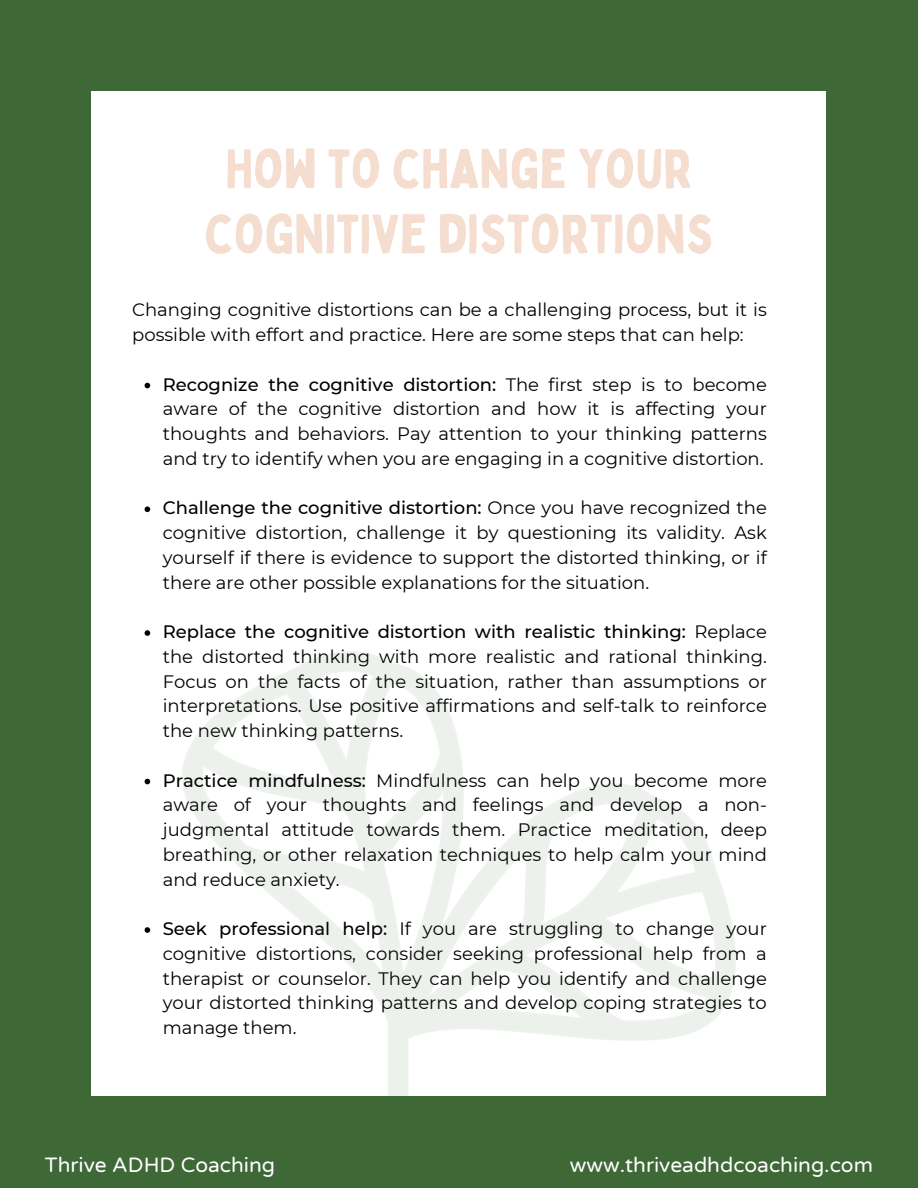
<style>
.page{position:relative;width:918px;height:1188px;background:#3f6837}
.page>*{position:absolute;margin:0;border:0;box-sizing:border-box;transform-origin:0 0}
.t1{font:54px/65.2px "Bobby Jones";color:#f5ddcf;text-align:center}
.t2{font:21px "Varela Round";color:#fff}
.t3{font:18px/24.8px "Montserrat";color:#000;text-align:justify}
.s1{font-weight:500}
</style>
<div class="page">
<div style="left:92px;top:92px;width:734px;height:1004px;background:#fff"></div>
<svg style="left:145px;top:383px;width:5px;height:5px"></svg>
<svg style="left:145px;top:506px;width:5px;height:6px"></svg>
<svg style="left:145px;top:630px;width:5px;height:6px"></svg>
<svg style="left:145px;top:779px;width:5px;height:5px"></svg>
<svg style="left:145px;top:927px;width:5px;height:6px"></svg>
<p class="t1" style="left:205px;top:135px;width:510px">HOW TO CHANGE YOUR<br>COGNITIVE DISTORTIONS</p>
<h1 class="t3" style="left:132px;top:298px;width:636px">Changing cognitive distortions can be a challenging process, but it is possible with effort and practice. Here are some steps that can help:</h1>
<p class="t3" style="left:163px;top:372px;width:606px"><span class="s1">Recognize the cognitive distortion:</span> The first step is to become aware of the cognitive distortion and how it is affecting your thoughts and behaviors. Pay attention to your thinking patterns and try to identify when you are engaging in a cognitive distortion.</p>
<p class="t3" style="left:163px;top:496px;width:606px"><span class="s1">Challenge the cognitive distortion:</span> Once you have recognized the cognitive distortion, challenge it by questioning its validity. Ask yourself if there is evidence to support the distorted thinking, or if there are other possible explanations for the situation.</p>
<p class="t3" style="left:163px;top:619px;width:606px"><span class="s1">Replace the cognitive distortion with realistic thinking:</span> Replace the distorted thinking with more realistic and rational thinking.<br>Focus on the facts of the situation, rather than assumptions or interpretations. Use positive affirmations and self-talk to reinforce the new thinking patterns.</p>
<p class="t3" style="left:163px;top:768px;width:606px"><span class="s1">Practice mindfulness:</span> Mindfulness can help you become more aware of your thoughts and feelings and develop a non&shy;judgmental attitude towards them. Practice meditation, deep breathing, or other relaxation techniques to help calm your mind and reduce anxiety.</p>
<p class="t3" style="left:163px;top:916px;width:606px"><span class="s1">Seek professional help:</span> If you are struggling to change your cognitive distortions, consider seeking professional help from a therapist or counselor. They can help you identify and challenge your distorted thinking patterns and develop coping strategies to manage them.</p>
<p class="t2" style="left:45px;top:1153px;width:232px">Thrive ADHD Coaching</p>
<h2 class="t2" style="left:570px;top:1153px;width:305px">www.thriveadhdcoaching.com</h2>
</div>
